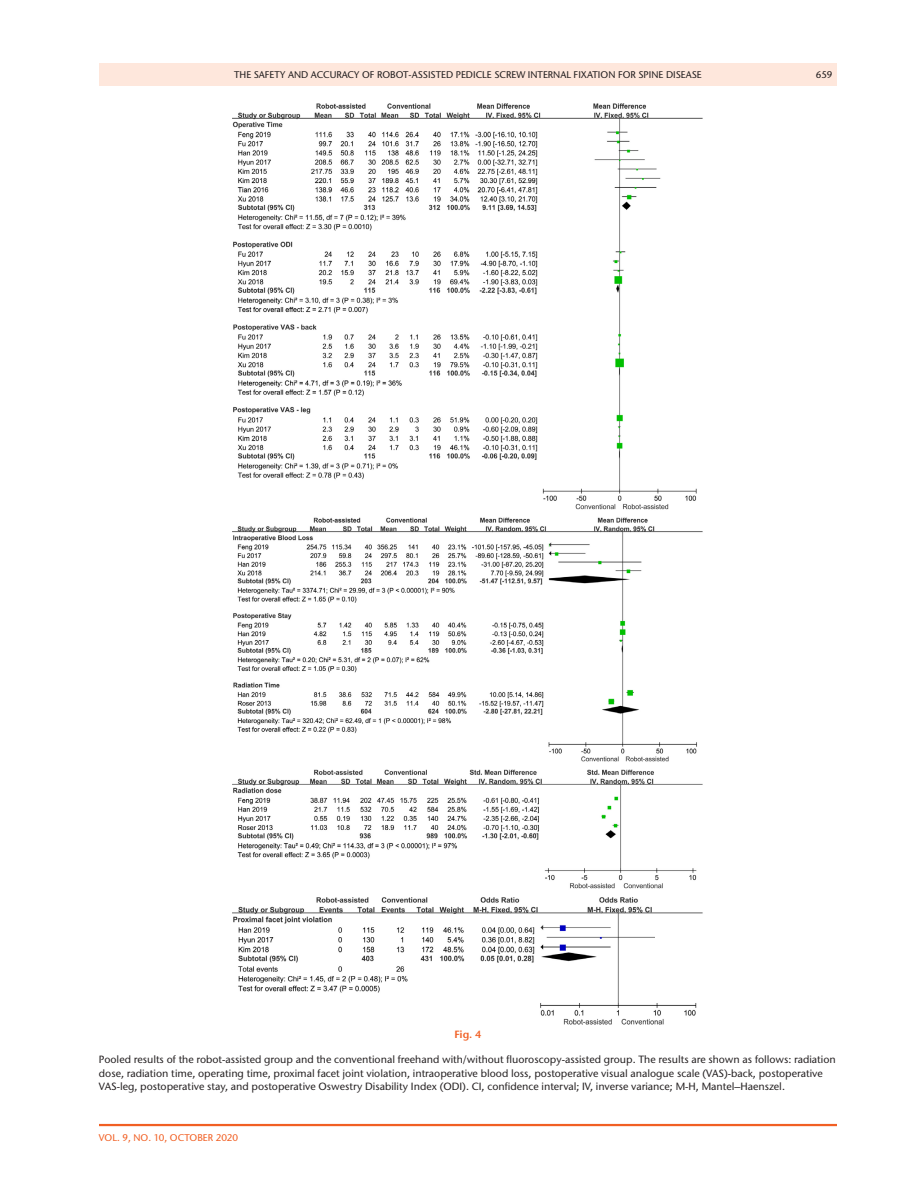
<style>
.page{position:relative;width:918px;height:1188px;background:#fff}
.page>*{position:absolute;margin:0;border:0;box-sizing:border-box;transform-origin:0 0}
.t1{font:500 10.5px/13.5px "Stone Sans ITC Pro";color:#231f20}
.t2{font:600 10.5px "Stone Sans ITC Pro";color:#f15f23}
.t3{font:500 9.75px "Stone Sans ITC Pro";color:#231f20}
.t4{font:500 9.75px "Stone Sans ITC Pro";color:#f15f23}
</style>
<div class="page">
<hr style="left:99px;top:1124px;width:738px;height:2px;background:#f15f23">
<div style="left:99px;top:63px;width:738px;height:23px;background:#fee7dc"></div>
<img style="left:232px;top:104px;width:471px;height:920px">
<p class="t3" style="left:234px;top:68px;width:469px">THE SAFETY AND ACCURACY OF ROBOT-ASSISTED PEDICLE SCREW INTERNAL FIXATION FOR SPINE DISEASE</p>
<p class="t3" style="left:816px;top:68px;width:18px">659</p>
<p class="t2" style="left:454px;top:1027px;width:29px">Fig. 4</p>
<p class="t1" style="left:99px;top:1053px;width:738px">Pooled results of the robot-assisted group and the conventional freehand with/without fluoroscopy-assisted group. The results are shown as follows: radiation dose, radiation time, operating time, proximal facet joint violation, intraoperative blood loss, postoperative visual analogue scale (VAS)-back, postoperative<br>VAS-leg, postoperative stay, and postoperative Oswestry Disability I ndex (ODI). CI, confidence interval; IV, inverse variance; M-H, M antel–Haenszel.</p>
<p class="t4" style="left:99px;top:1132px;width:141px">VOL. 9, N O. 10, OCTOBER 2020</p>
</div>
